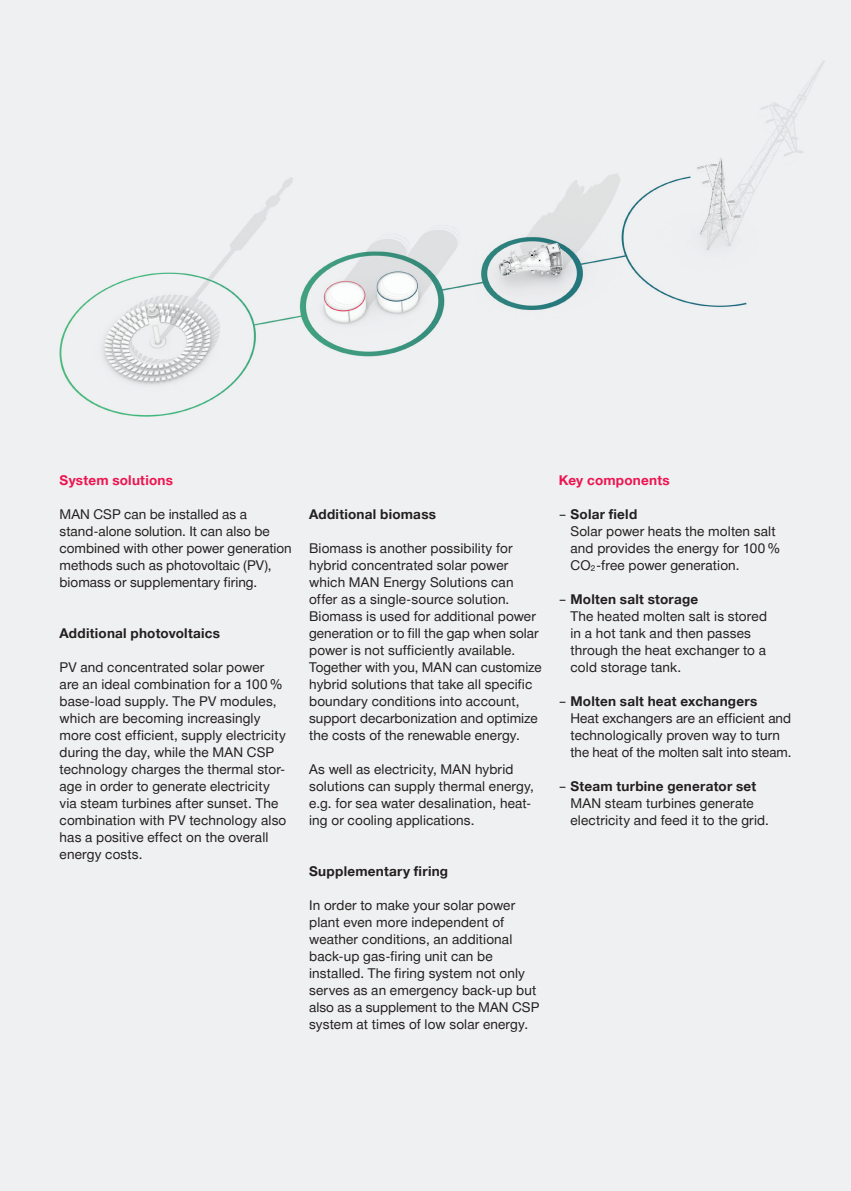
<style>
.page{position:relative;width:851px;height:1191px;background:#fff}
.page>*{position:absolute;margin:0;border:0;box-sizing:border-box;transform-origin:0 0}
.A4_21_Copy{font:13.5px/17px "Man Global";letter-spacing:.01em;color:#231f20}
.A4_14_Headline_5{font:700 13.5px "Man Global";letter-spacing:.02em;color:#231f20}
.A4_14_Headline_5-2{font:700 13.5px "Man Global";letter-spacing:.015em;color:#ed1450}
.s1{font-weight:700}
</style>
<div class="page">
<div style="left:0;top:0;width:850px;height:1191px;background:#eff0f1"></div>
<img style="left:59px;top:61px;width:766px;height:356px">
<p class="A4_14_Headline_5-2" style="left:60px;top:472px;width:115px">System solutions</p>
<p class="A4_21_Copy" style="left:60px;top:506px;width:234px">MAN CSP can be installed as a stand-alone solution. It can also be combined with other power generation methods such as photovoltaic (PV), biomass or supplementary firing.</p>
<p class="A4_14_Headline_5" style="left:60px;top:625px;width:162px">Additional photovoltaics</p>
<p class="A4_21_Copy" style="left:60px;top:659px;width:228px">PV and concentrated solar power are an ideal combination for a 100 % base-load supply. The PV modules, which are becoming increasingly more cost efficient, supply electricity during the day, while the MAN CSP technology charges the thermal stor&shy;age in order to generate electricity via steam turbines after sunset. The combination with PV technology also has a positive effect on the overall energy costs.</p>
<p class="A4_14_Headline_5" style="left:309px;top:506px;width:128px">Additional biomass</p>
<p class="A4_21_Copy" style="left:309px;top:540px;width:234px">Biomass is another possibility for hybrid concentrated solar power which MAN Energy Solutions can offer as a single-source solution.<br>Biomass is used for additional power generation or to fill the gap when solar power is not sufficiently available.<br>Together with you, MAN can customize hybrid solutions that take all specific boundary conditions into account, support decarbonization and optimize the costs of the renewable energy.</p>
<p class="A4_21_Copy" style="left:309px;top:761px;width:226px">As well as electricity, MAN hybrid solutions can supply thermal energy, e.g. for sea water desalination, heat&shy;ing or cooling applications.</p>
<p class="A4_14_Headline_5" style="left:309px;top:863px;width:140px">Supplementary firing</p>
<p class="A4_21_Copy" style="left:309px;top:897px;width:232px">In order to make your solar power plant even more independent of weather conditions, an additional back-up gas-firing unit can be installed. The firing system not only serves as an emergency back-up but also as a supplement to the MAN CSP system at times of low solar energy.</p>
<p class="A4_14_Headline_5-2" style="left:558px;top:472px;width:112px">Key components</p>
<p class="A4_21_Copy" style="left:570px;top:506px;width:211px;text-indent:-12px">– <span class="s1">Solar field<br></span>Solar power heats the molten salt and provides the energy for 100 %<br>CO<sub>2</sub> -free power generation.</p>
<p class="A4_21_Copy" style="left:570px;top:591px;width:198px;text-indent:-12px">– <span class="s1">Molten salt storage<br></span>The heated molten salt is stored in a hot tank and then passes through the heat exchanger to a cold storage tank.</p>
<p class="A4_21_Copy" style="left:570px;top:693px;width:222px;text-indent:-12px">– <span class="s1">Molten salt heat exchangers<br></span>Heat exchangers are an efficient and technologically proven way to turn the heat of the molten salt into steam.</p>
<p class="A4_21_Copy" style="left:570px;top:778px;width:200px;text-indent:-12px">– <span class="s1">Steam turbine generator set<br></span>MAN steam turbines generate electricity and feed it to the grid.</p>
</div>
